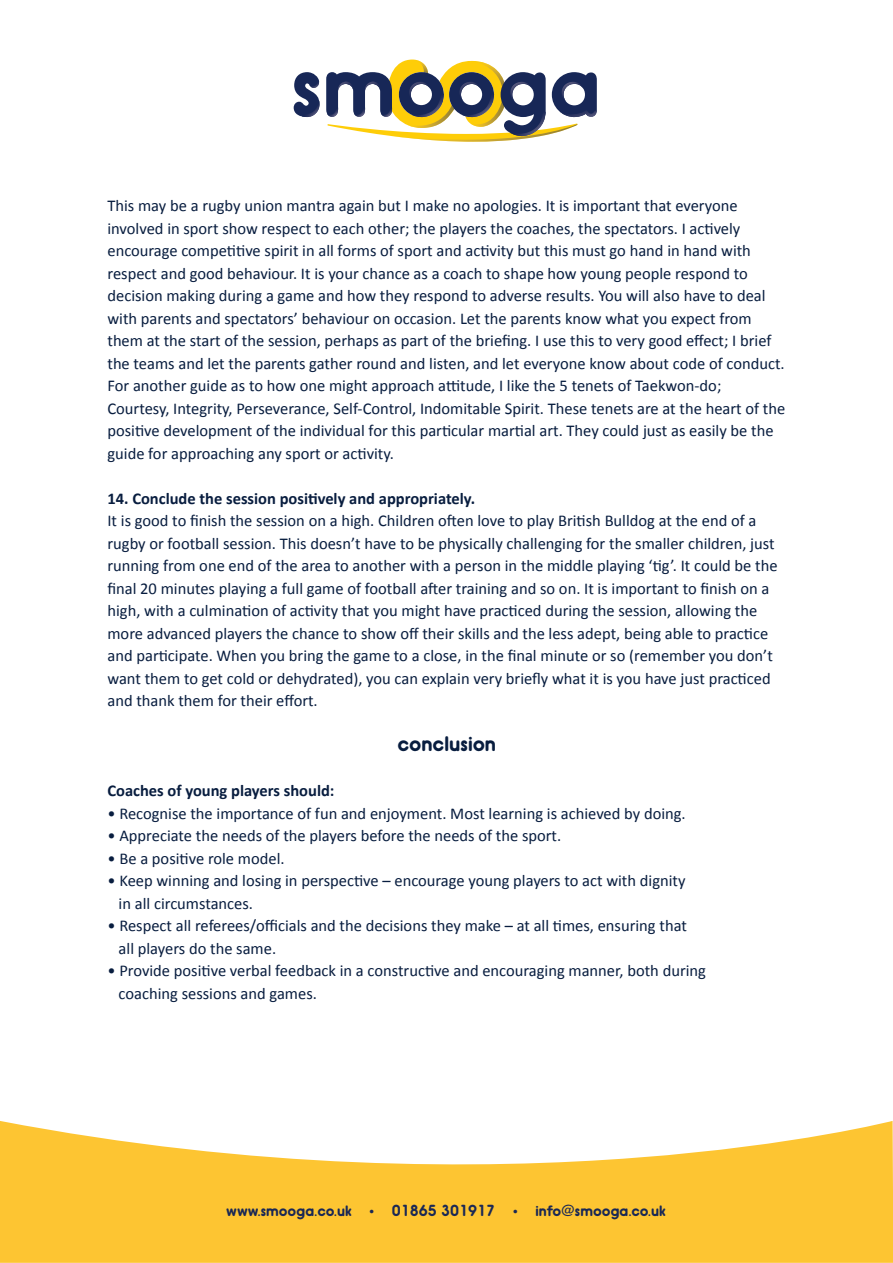
<style>
.page{position:relative;width:893px;height:1263px;background:#fff}
.page>*{position:absolute;margin:0;border:0;box-sizing:border-box;transform-origin:0 0}
.t1{font:21px "Hiruko";color:#081d3f}
.t2{font:16.5px/22.5px "Calibri";color:#081d3f}
.t3{font:700 16.5px "Calibri";color:#081d3f}
.t4{font:15px "Hiruko";color:#1a2855}
</style>
<div class="page">
<svg style="left:0;top:1121px;width:893px;height:142px;fill:#fdc532"></svg>
<svg style="left:294px;top:60px;width:303px;height:82px"></svg>
<p class="t2" style="left:107px;top:194px;width:679px">This may be a rugby union mantra again but I make no apologies. It is important that everyone involved in sport show respect to each other; the players the coaches, the spectators. I actively encourage competitive spirit in all forms of sport and activity but this must go hand in hand with respect and good behaviour. It is your chance as a coach to shape how young people respond to decision making during a game and how they respond to adverse results. You will also have to deal with parents and spectators’ behaviour on occasion. Let the parents know what you expect from them at the start of the session, perhaps as part of the briefing. I use this to very good effect; I brief the teams and let the parents gather round and listen, and let everyone know about code of conduct.<br>For another guide as to how one might approach attitude, I like the 5 tenets of Taekwon-do; Courtesy, Integrity, Perseverance, Self-Control, Indomitable Spirit. These tenets are at the heart of the positive development of the individual for this particular martial art. They could just as easily be the guide for approaching any sport or activity.</p>
<p class="t3" style="left:107px;top:488px;width:369px">14. Conclude the session positively and appropriately.</p>
<p class="t2" style="left:107px;top:510px;width:672px">It is good to finish the session on a high. Children often love to play British Bulldog at the end of a rugby or football session. This doesn’t have to be physically challenging for the smaller children, just running from one end of the area to another with a person in the middle playing ‘tig’. It could be the final 20 minutes playing a full game of football after training and so on. It is important to finish on a high, with a culmination of activity that you might have practiced during the session, allowing the more advanced players the chance to show off their skills and the less adept, being able to practice and participate. When you bring the game to a close, in the final minute or so (remember you don’t want them to get cold or dehydrated), you can explain very briefly what it is you have just practiced and thank them for their effort.</p>
<p class="t1" style="left:397px;top:731px;width:100px">conclusion</p>
<p class="t3" style="left:107px;top:780px;width:229px">Coaches of young players should:</p>
<p class="t2" style="left:107px;top:802px;width:580px">• Recognise the importance of fun and enjoyment. Most learning is achieved by doing.</p>
<p class="t2" style="left:107px;top:824px;width:455px">• Appreciate the needs of the players before the needs of the sport.</p>
<p class="t2" style="left:107px;top:847px;width:179px">• Be a positive role model.</p>
<p class="t2" style="left:119px;top:869px;width:568px;text-indent:-11px">• Keep winning and losing in perspective – encourage young players to act with dignity in all circumstances.</p>
<p class="t2" style="left:119px;top:914px;width:570px;text-indent:-11px">• Respect all referees/officials and the decisions they make – at all times, ensuring that all players do the same.</p>
<p class="t2" style="left:119px;top:959px;width:589px;text-indent:-11px">• Provide positive verbal feedback in a constructive and encouraging manner, both during coaching sessions and games.</p>
<p class="t4" style="left:226px;top:1201px;width:441px">www.smooga.co.uk • 01865 301917 • info@smooga.co.uk</p>
</div>
